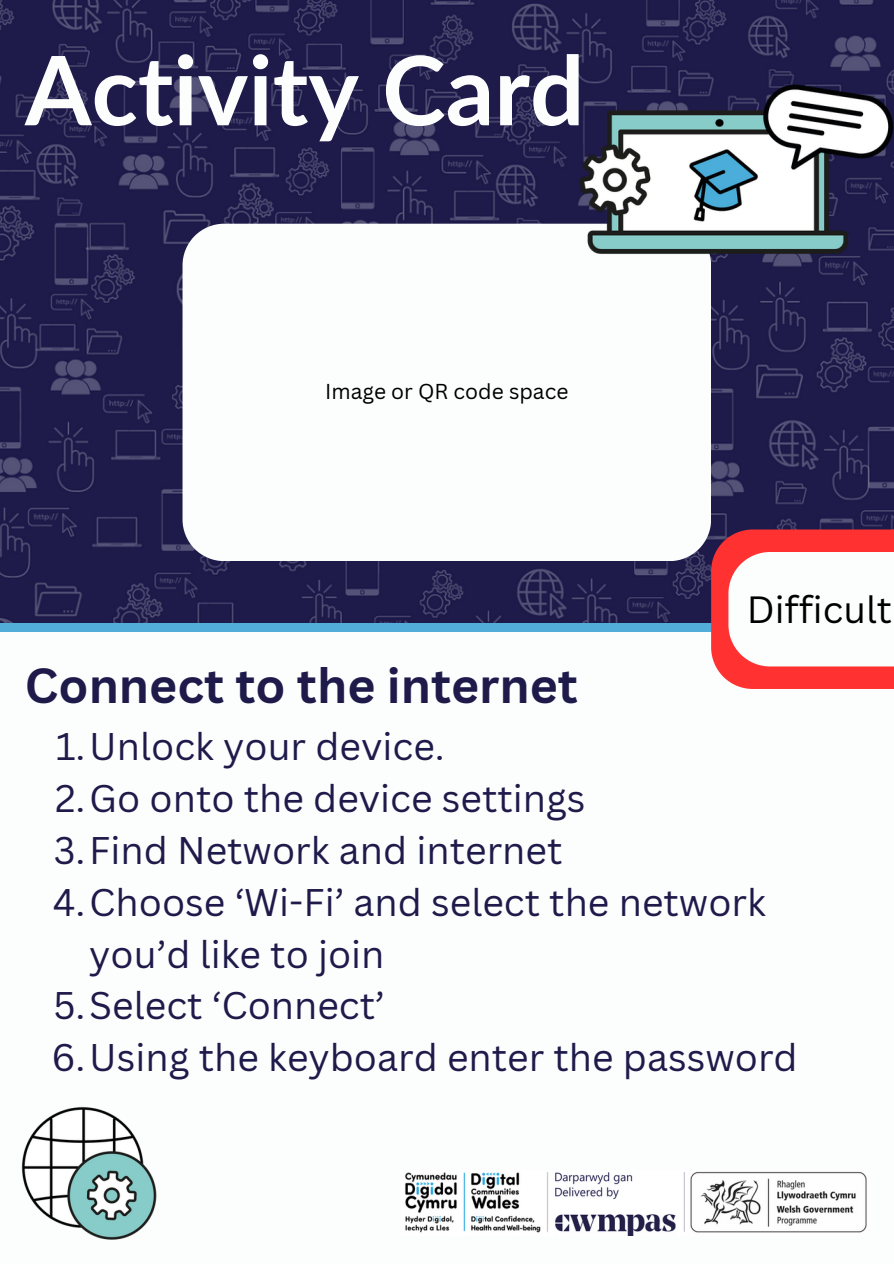
<style>
.page{position:relative;width:894px;height:1264px;background:#fff}
.page>*{position:absolute;margin:0;border:0;box-sizing:border-box;transform-origin:0 0}
.t1{font:700 95.85px "Lato";color:#fcfdfd}
.t2{font:700 48px "Canva Sans";color:#1e1b4b}
.t3{font:37.5px/51.8px "Canva Sans";color:#1e1b4b}
.t4{font:36.9px "Canva Sans";color:#000}
.t5{font:21px "Canva Sans";color:#000}
</style>
<div class="page">
<img style="left:405px;top:1171px;width:462px;height:63px">
<img style="left:0;top:0;width:893px;height:622px">
<svg style="left:182px;top:224px;width:529px;height:337px"></svg>
<img style="left:563px;top:4px;width:330px;height:347px">
<img style="left:21px;top:1106px;width:136px;height:134px">
<div style="left:711px;top:529px;width:182px;height:160px;background:#ff3131"></div>
<div style="left:728px;top:552px;width:165px;height:114px;background:#fcfdfd"></div>
<p class="t1" style="left:25px;top:31px;width:560px">Activity Card</p>
<h1 class="t5" style="left:325px;top:377px;width:245px">Image or QR code space</h1>
<p class="t4" style="left:746px;top:584px;width:147px">Difficult</p>
<p class="t2" style="left:25px;top:652px;width:554px">Connect to the internet</p>
<p class="t3" style="left:56px;top:720px;width:390px">1.Unlock your device.</p>
<p class="t3" style="left:55px;top:771px;width:532px">2.Go onto the device settings</p>
<p class="t3" style="left:54px;top:823px;width:510px">3.Find Network and internet</p>
<p class="t3" style="left:89px;top:875px;width:678px;text-indent:-36px">4.Choose ‘Wi-Fi’ and select the network you’d like to join</p>
<p class="t3" style="left:53px;top:978px;width:333px">5.Select ‘Connect’</p>
<p class="t3" style="left:51px;top:1030px;width:747px">6.Using the keyboard enter the password</p>
</div>
